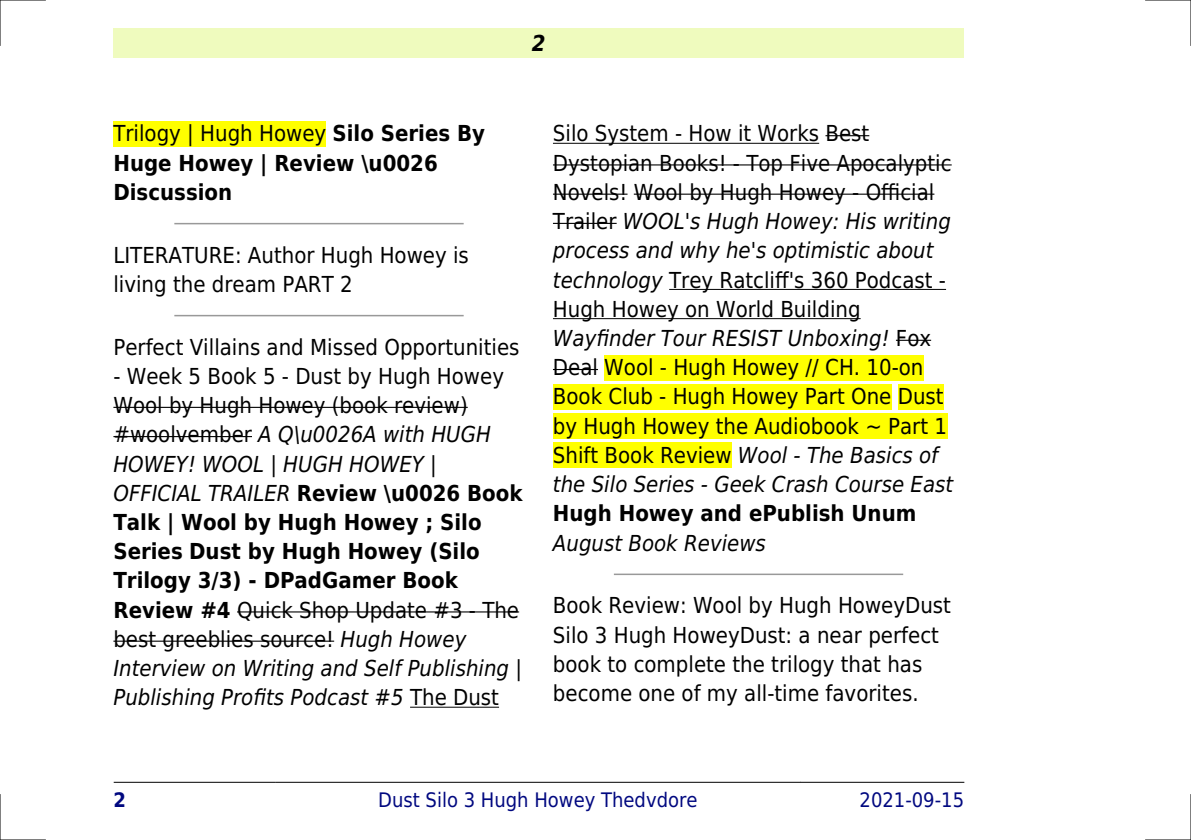
<style>
.page{position:relative;width:1191px;height:840px;background:#fff}
.page>*{position:absolute;margin:0;border:0;box-sizing:border-box;transform-origin:0 0}
.t1{font:22px/29.2px "DejaVu Sans Condensed";color:#000}
.t2{font:italic 22px/29.2px "DejaVu Sans Condensed";color:#000}
.t3{font:700 22px/29.2px "DejaVu Sans Condensed";color:#000}
.t4{font:italic 700 22px "DejaVu Sans Condensed";color:#000}
.t5{font:20px "DejaVu Sans Condensed";color:#000880}
.t6{font:700 20px "DejaVu Sans Condensed";color:#000880}
.s1{font-weight:400}
.s2{font-style:normal}
.s3{font-weight:700;font-style:normal}
.s4{font-style:italic}
</style>
<div class="page">
<div style="left:113px;top:28px;width:851px;height:30px;background:#effbbe"></div>
<hr style="left:114px;top:781px;width:161px;height:1px;background:#000">
<hr style="left:275px;top:781px;width:525px;height:1px;background:#000">
<hr style="left:800px;top:781px;width:164px;height:1px;background:#000">
<div style="left:113px;top:121px;width:213px;height:25px;background:#ff0"></div>
<hr style="left:175px;top:223px;width:288px;height:1px;background:#999">
<hr style="left:175px;top:315px;width:288px;height:1px;background:#999">
<hr style="left:113px;top:406px;width:355px;height:1px;background:#000">
<hr style="left:113px;top:436px;width:139px;height:1px;background:#000">
<hr style="left:237px;top:611px;width:282px;height:1px;background:#000">
<hr style="left:113px;top:640px;width:221px;height:1px;background:#000">
<hr style="left:410px;top:706px;width:89px;height:1px;background:#000">
<hr style="left:553px;top:143px;width:266px;height:1px;background:#000">
<hr style="left:825px;top:135px;width:44px;height:1px;background:#000">
<hr style="left:553px;top:164px;width:398px;height:1px;background:#000">
<hr style="left:553px;top:193px;width:74px;height:2px;background:#000">
<hr style="left:634px;top:193px;width:300px;height:2px;background:#000">
<hr style="left:553px;top:223px;width:63px;height:1px;background:#000">
<hr style="left:669px;top:289px;width:277px;height:1px;background:#000">
<hr style="left:553px;top:318px;width:307px;height:1px;background:#000">
<hr style="left:896px;top:339px;width:35px;height:1px;background:#000">
<hr style="left:553px;top:369px;width:45px;height:1px;background:#000">
<div style="left:604px;top:354px;width:319px;height:26px;background:#ff0"></div>
<div style="left:553px;top:384px;width:338px;height:25px;background:#ff0"></div>
<div style="left:897px;top:384px;width:46px;height:25px;background:#ff0"></div>
<div style="left:553px;top:413px;width:394px;height:25px;background:#ff0"></div>
<div style="left:553px;top:442px;width:178px;height:26px;background:#ff0"></div>
<hr style="left:614px;top:573px;width:288px;height:1px;background:#999">
<hr style="left:0;top:0;width:45px;height:1px;background:#000">
<hr style="left:1145px;top:0;width:46px;height:1px;background:#000">
<hr style="left:0;top:839px;width:45px;height:1px;background:#000">
<hr style="left:1145px;top:839px;width:46px;height:1px;background:#000">
<hr style="left:0;top:0;width:1px;height:45px;background:#000">
<hr style="left:0;top:794px;width:1px;height:45px;background:#000">
<hr style="left:1190px;top:0;width:1px;height:45px;background:#000">
<hr style="left:1190px;top:794px;width:1px;height:45px;background:#000">
<p class="t4" style="left:532px;top:30px;width:15px">2</p>
<p class="t3" style="left:113px;top:119px;width:373px"><span class="s1">Trilogy | Hugh Howey</span> Silo Series By<br>Huge Howey | Review \u0026<br>Discussion</p>
<p class="t1" style="left:113px;top:240px;width:357px">LITERATURE: Author Hugh Howey is living the dream PART 2</p>
<p class="t1" style="left:113px;top:332px;width:407px">Perfect Villains and Missed Opportunities</p>
<p class="t2" style="left:113px;top:361px;width:411px"><span class="s2">- Week 5 Book 5 - Dust by Hugh Howey Wool by Hugh Howey (book review) #woolvember</span> A Q\u0026A with HUGH HOWEY! WOOL | HUGH HOWEY | OFFICIAL TRAILER <span class="s3">Review \u0026 Book Talk | Wool by Hugh Howey ; Silo Series Dust by Hugh Howey (Silo Trilogy 3/3) - DPadGamer Book Review #4</span> <span class="s2">Quick Shop Update #3 - The best greeblies source!</span> Hugh Howey Interview on Writing and Self Publishing | Publishing Profits Podcast #5 <span class="s2">The Dust</span></p>
<p class="t1" style="left:553px;top:119px;width:402px">Silo System - How it Works Best Dystopian Books! - Top Five Apocalyptic Novels! Wool by Hugh Howey - Official Trailer <span class="s4">WOOL's Hugh Howey: His writing process and why he's optimistic about technology</span> Trey Ratcliff's 360 Podcast - Hugh Howey on World Building <span class="s4">Wayfinder Tour RESIST Unboxing!</span> Fox Deal Wool - Hugh Howey // CH. 10-on Book Club - Hugh Howey Part One Dust by Hugh Howey the Audiobook ~ Part 1<br>Shift Book Review <span class="s4">Wool - The Basics of the Silo Series - Geek Crash Course East</span></p>
<p class="t3" style="left:553px;top:499px;width:365px">Hugh Howey and ePublish Unum</p>
<p class="t2" style="left:553px;top:528px;width:214px">August Book Reviews</p>
<p class="t1" style="left:553px;top:590px;width:399px">Book Review: Wool by Hugh HoweyDust Silo 3 Hugh HoweyDust: a near perfect book to complete the trilogy that has become one of my all-time favorites.</p>
<p class="t6" style="left:113px;top:787px;width:14px">2</p>
<p class="t5" style="left:378px;top:787px;width:321px">Dust Silo 3 Hugh Howey Thedvdore</p>
<p class="t5" style="left:859px;top:787px;width:106px">2021-09-15</p>
</div>
